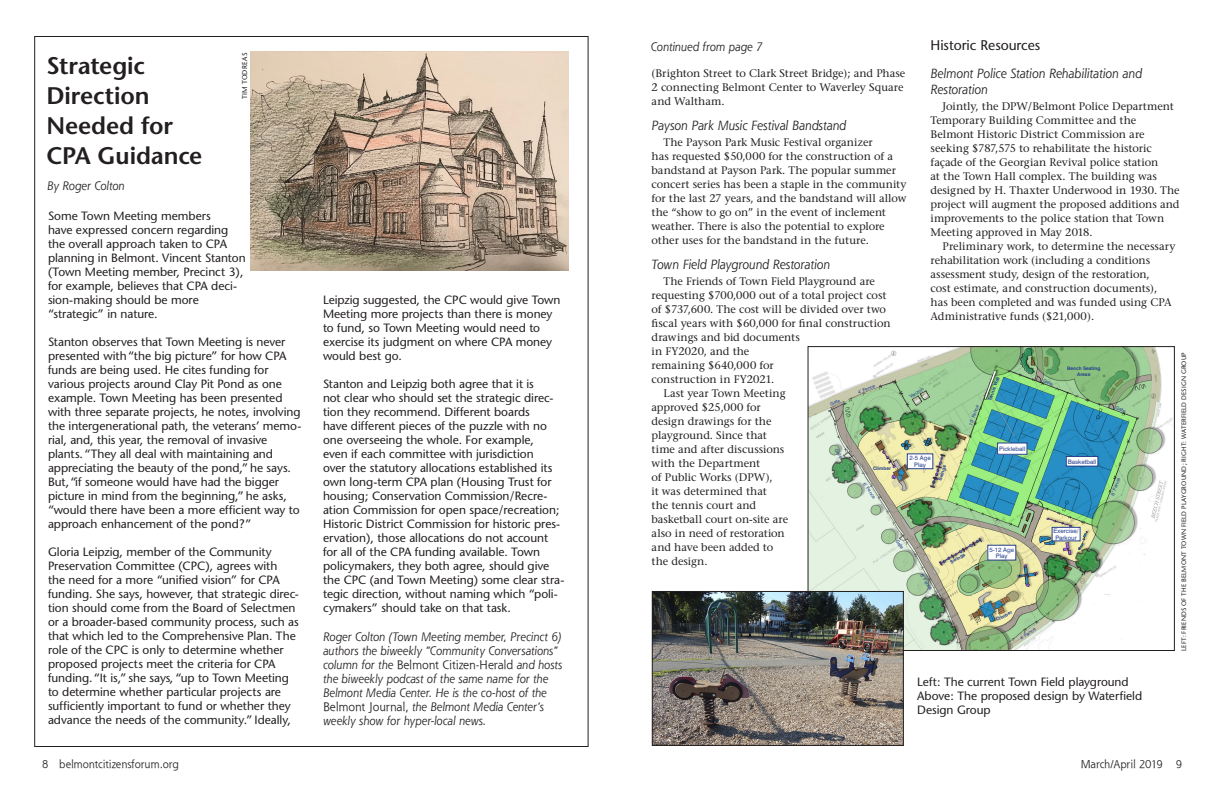
<style>
.page{position:relative;width:1224px;height:792px;background:#fff}
.page>*{position:absolute;margin:0;border:0;box-sizing:border-box;transform-origin:0 0}
.t1{font:600 24px/30px "Stone Sans";letter-spacing:-.005em;color:#231f20}
.t2{font:20.5px "Swiss 721 BT";color:#231f20}
.t3{font:14px "Stone Sans";letter-spacing:-.005em;color:#231f20}
.t4{font:italic 13px/16px "Shannon";letter-spacing:-.01em;color:#231f20}
.t5{font:12.3px/14.8px "Swiss 721 BT";color:#231f20}
.box_body{font:12px/14px "Stone Sans";letter-spacing:-.005em;color:#231f20}
.bio{font:italic 12px/14px "Shannon";letter-spacing:-.01em;color:#231f20}
.caption_big{font:12px/14px "Stone Sans";letter-spacing:-.005em;color:#231f20}
.body{font:11px/14px "Stone Serif";letter-spacing:-.005em;color:#231f20}
.t6{font:11px "Shannon";letter-spacing:-.01em;color:#231f20}
.photo_credit{font:7px "Stone Sans";letter-spacing:.035em;color:#231f20}
.photo_credit-2{font:6.5px "Stone Sans";letter-spacing:.025em;color:#231f20}
.t7{font:6.2px/6.8px "Swiss 721 BT";color:#253f8e;text-align:center}
.t8{font:4.8px "Swiss 721 BT";color:#253f8e}
.t9{font:700 4.8px/5.7px "Swiss 721 BT";color:#253f8e;text-align:center}
.s1{font-size:8px;color:#fff}
.s2{font-size:9px;color:#fff}
.s3{color:#fff}
.s4{font-style:normal}
</style>
<div class="page">
<img style="left:810px;top:348px;width:363px;height:301px">
<div style="left:998px;top:443px;width:29px;height:11px;background:#fff"></div>
<div style="left:1066px;top:456px;width:32px;height:10px;background:#fff"></div>
<div style="left:1066px;top:456px;width:32px;height:10px;border:1px solid #253f8e"></div>
<div style="left:988px;top:545px;width:28px;height:15px;background:#fff"></div>
<div style="left:988px;top:545px;width:28px;height:15px;border:1px solid #253f8e"></div>
<div style="left:907px;top:454px;width:26px;height:15px;background:#fff"></div>
<div style="left:907px;top:454px;width:26px;height:15px;border:1px solid #253f8e"></div>
<div style="left:1052px;top:527px;width:28px;height:14px;background:#fff"></div>
<div style="left:1052px;top:527px;width:28px;height:14px;border:1px solid #253f8e"></div>
<div style="left:808px;top:346px;width:367px;height:305px;border:1px solid #231f20"></div>
<img style="left:654px;top:593px;width:247px;height:151px">
<div style="left:652px;top:591px;width:251px;height:155px;border:1px solid #231f20"></div>
<img style="left:251px;top:51px;width:317px;height:220px">
<p class="t1" style="left:46px;top:50px;width:157px">Strategic<br>Direction<br>Needed for<br>CPA Guidance</p>
<p class="bio" style="left:47px;top:178px;width:79px">By Roger Colton</p>
<p class="photo_credit" style="left:241px;top:99px;width:48px;rotate:-90deg">TIM TODREAS</p>
<p class="box_body" style="left:48px;top:209px;width:199px">Some Town Meeting members<br>have expressed concern regarding the overall approach taken to CPA planning in Belmont. Vincent Stanton (Town Meeting member, Precinct 3), for example, believes that CPA deci&shy;sion-making should be more “strategic” in nature.</p>
<p class="box_body" style="left:48px;top:335px;width:255px">Stanton observes that Town Meeting is never presented with<span class="s1">.</span>“the big picture” for how CPA funds are being used. He cites funding for various projects around Clay Pit Pond as one example. Town Meeting has been presented with three separate projects, he notes, involving the intergenerational path, the veterans’ memo&shy;rial, and, this year, the removal of invasive plants.<span class="s2">.</span>“They all deal with maintaining and appreciating the beauty of the pond,”<span class="s3">.</span>he says.<br>But,<span class="s1">.</span>“if someone would have had the bigger picture in mind from the beginning,”<span class="s3">.</span>he asks, “would there have been a more efficient way to approach enhancement of the pond?”</p>
<p class="box_body" style="left:48px;top:545px;width:252px">Gloria Leipzig, member of the Community Preservation Committee (CPC), agrees with<br>the need for a more “unified vision” for CPA funding. She says, however, that strategic direc&shy;tion should come from the Board of Selectmen or a broader-based community process, such as that which led to the Comprehensive Plan. The role of the CPC is only to determine whether proposed projects meet the criteria for CPA funding.<span class="s1">.</span>“It is,”<span class="s3">.</span>she says,<span class="s3">.</span>“up to Town Meeting to determine whether particular projects are sufficiently important to fund or whether they advance the needs of the community.” Ideally,</p>
<p class="box_body" style="left:323px;top:293px;width:239px">Leipzig suggested, the CPC would give Town Meeting more projects than there is money to fund, so Town Meeting would need to exercise its judgment on where CPA money would best go.</p>
<p class="box_body" style="left:323px;top:377px;width:243px">Stanton and Leipzig both agree that it is<br>not clear who should set the strategic direc&shy;tion they recommend. Different boards<br>have different pieces of the puzzle with no one overseeing the whole. For example,<br>even if each committee with jurisdiction<br>over the statutory allocations established its own long-term CPA plan (Housing Trust for housing; Conservation Commission/Recre&shy;ation Commission for open space/recreation; Historic District Commission for historic pres&shy;ervation), those allocations do not account for all of the CPA funding available. Town policymakers, they both agree, should give the CPC (and Town Meeting) some clear stra&shy;tegic direction, without naming which “poli&shy;cymakers” should take on that task.</p>
<p class="bio" style="left:323px;top:629px;width:241px">Roger Colton (Town Meeting member, Precinct 6) authors the biweekly “Community Conversations” column for the <span class="s4">Belmont Citizen-Herald</span> and hosts the biweekly podcast of the same name for the Belmont Media Center. He is the co-host of the <span class="s4">Belmont Journal,</span> the Belmont Media Center’s weekly show for hyper-local news.</p>
<p class="t3" style="left:931px;top:37px;width:111px">Historic Resources</p>
<p class="t4" style="left:931px;top:65px;width:213px">Belmont Police Station Rehabilitation and<br>Restoration</p>
<p class="body" style="left:931px;top:99px;width:251px;text-indent:12px">Jointly, the DPW/Belmont Police Department Temporary Building Committee and the Belmont Historic District Commission are seeking $787,575 to rehabilitate the historic façade of the Georgian Revival police station<br>at the Town Hall complex. The building was designed by H. Thaxter Underwood in 1930. The project will augment the proposed additions and improvements to the police station that Town Meeting approved in May 2018.</p>
<p class="body" style="left:931px;top:239px;width:246px;text-indent:12px">Preliminary work, to determine the necessary rehabilitation work (including a conditions assessment study, design of the restoration,<br>cost estimate, and construction documents), has been completed and was funded using CPA Administrative funds ($21,000).</p>
<p class="bio" style="left:651px;top:39px;width:113px">Continued from page 7</p>
<p class="body" style="left:652px;top:66px;width:255px">(Brighton Street to Clark Street Bridge); and Phase<br>2 connecting Belmont Center to Waverley Square and Waltham.</p>
<p class="t4" style="left:652px;top:117px;width:196px">Payson Park Music Festival Bandstand</p>
<p class="body" style="left:652px;top:135px;width:257px;text-indent:12px">The Payson Park Music Festival organizer<br>has requested $50,000 for the construction of a bandstand at Payson Park. The popular summer concert series has been a staple in the community for the last 27 years, and the bandstand will allow the “show to go on” in the event of inclement weather. There is also the potential to explore other uses for the bandstand in the future.</p>
<p class="t4" style="left:652px;top:256px;width:180px">Town Field Playground Restoration</p>
<p class="body" style="left:652px;top:274px;width:241px;text-indent:12px">The Friends of Town Field Playground are requesting $700,000 out of a total project cost of $737,600. The cost will be divided over two fiscal years with $60,000 for final construction drawings and bid documents<br>in FY2020, and the<br>remaining $640,000 for<br>construction in FY2021.</p>
<p class="body" style="left:652px;top:386px;width:138px;text-indent:12px">Last year Town Meeting approved $25,000 for design drawings for the playground. Since that time and after discussions with the Department<br>of Public Works (DPW),<br>it was determined that<br>the tennis court and basketball court on-site are also in need of restoration and have been added to the design.</p>
<p class="t2" style="left:700px;top:292px;width:211px">Town Field Playground</p>
<p class="t5" style="left:700px;top:316px;width:97px">Town of Belmont<br>October 16, 2018</p>
<p class="photo_credit-2" style="left:1180px;top:651px;width:300px;rotate:-90deg">LEFT: FRIENDS OF THE BELMONT TOWN FIELD PLAYGROUND; RIGHT: WATERFIELD DESIGN GROUP</p>
<p class="t9" style="left:1067px;top:365px;width:35px">Bench Seating<br>Areas</p>
<p class="t9" style="left:987px;top:400px;width:27px;rotate:-70deg">Tennis Wall</p>
<p class="t8" style="left:1045px;top:378px;width:12px;rotate:21deg">Gate</p>
<p class="t8" style="left:857px;top:390px;width:20px;rotate:-22deg">4’ Fence</p>
<p class="t8" style="left:908px;top:394px;width:17px;rotate:-32deg">Verizon</p>
<p class="t8" style="left:829px;top:402px;width:12px;rotate:-24deg">Gate</p>
<p class="t8" style="left:968px;top:424px;width:22px;rotate:-70deg">10’ Fence</p>
<p class="t8" style="left:1117px;top:405px;width:12px;rotate:21deg">Gate</p>
<p class="t7" style="left:999px;top:445px;width:28px">Pickleball</p>
<p class="t8" style="left:838px;top:448px;width:12px;rotate:55deg">Gate</p>
<p class="t7" style="left:909px;top:455px;width:23px">2-5 Age<br>Play</p>
<p class="t7" style="left:1068px;top:458px;width:30px">Basketball</p>
<p class="t9" style="left:937px;top:480px;width:18px;rotate:-73deg">Swings</p>
<p class="t9" style="left:873px;top:466px;width:19px">Climber</p>
<p class="t8" style="left:1110px;top:494px;width:20px;rotate:-70deg">6’ Fence</p>
<p class="t8" style="left:867px;top:481px;width:20px;rotate:55deg">6’ Fence</p>
<p class="t7" style="left:1054px;top:527px;width:27px">Exercise/<br>Parkour</p>
<p class="t8" style="left:899px;top:538px;width:12px;rotate:55deg">Gate</p>
<p class="t7" style="left:989px;top:546px;width:26px">5-12 Age<br>Play</p>
<p class="t9" style="left:949px;top:560px;width:18px;rotate:-31deg">Swings</p>
<p class="t8" style="left:924px;top:573px;width:20px;rotate:59deg">6’ Fence</p>
<p class="t9" style="left:995px;top:617px;width:19px;rotate:-27deg">Climber</p>
<p class="t8" style="left:1019px;top:637px;width:20px;rotate:-36deg">4’ Fence</p>
<p class="caption_big" style="left:917px;top:675px;width:213px">Left: The current Town Field playground</p>
<p class="caption_big" style="left:917px;top:689px;width:227px">Above: The proposed design by Waterfield<br>Design Group</p>
<p class="t6" style="left:42px;top:757px;width:138px">8 belmontcitizensforum.org</p>
<p class="t6" style="left:1081px;top:757px;width:103px">March/April 2019 9</p>
</div>
